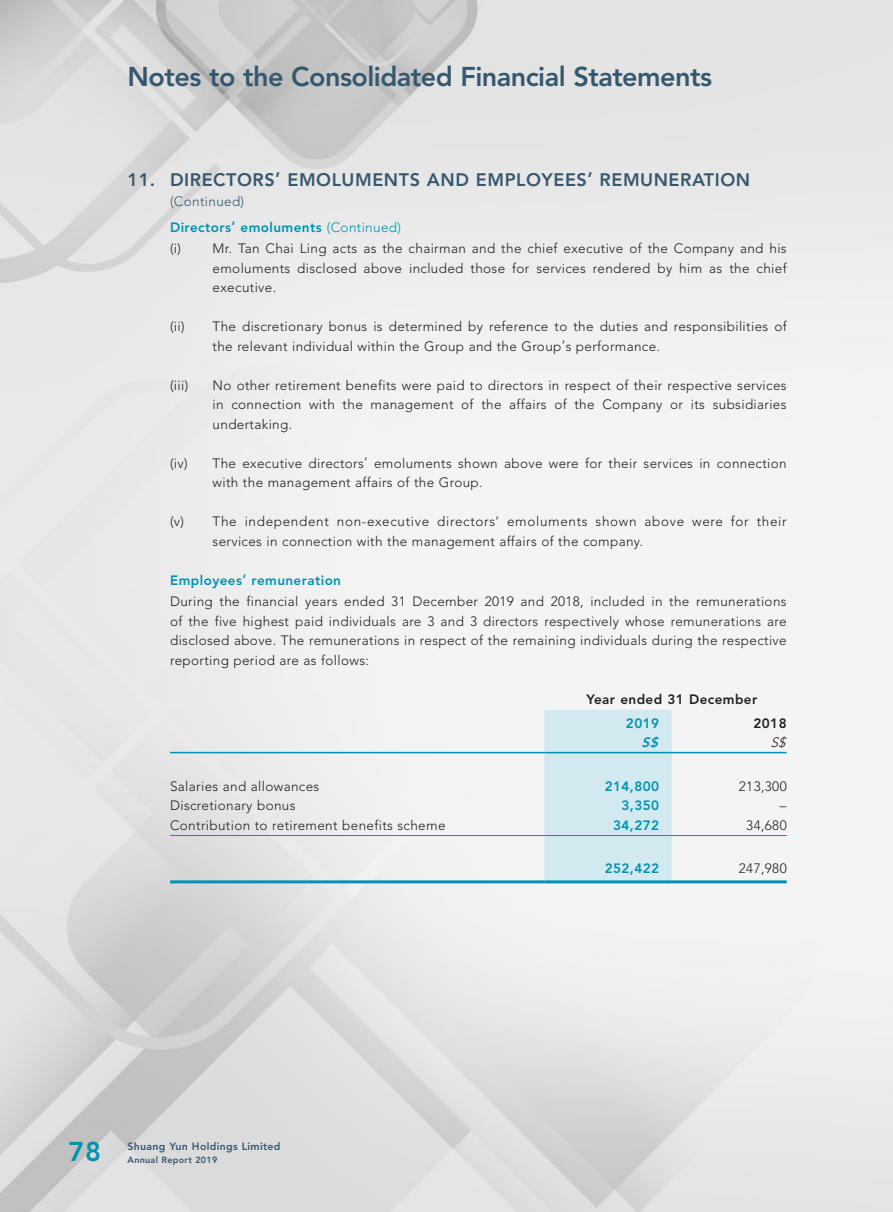
<style>
.page{position:relative;width:893px;height:1212px;background:#fff}
.page>*{position:absolute;margin:0;border:0;box-sizing:border-box;transform-origin:0 0}
.t1{font:800 27px "Avenir LT Std";letter-spacing:-.02em;color:#36586f}
.t2{font:800 27px "Avenir LT Std";color:#0092b3}
.Heading_1{font:800 18px "Avenir LT Std";letter-spacing:.03em;color:#36586f}
.Body_Text{font:300 13.5px/19.5px "Avenir LT Std";letter-spacing:.025em;color:#231f20;text-align:justify}
.Body_Text-2{font:300 13.5px/19.5px "Avenir LT Std";letter-spacing:.05em;color:#231f20}
.Heading_2{font:800 13.5px "Avenir LT Std";letter-spacing:.03em;color:#0092b3}
.Body_Text-3{font:800 13.5px "Avenir LT Std";letter-spacing:.03em;color:#0092b3}
.Body_Text-4{font:800 13.5px "Avenir LT Std";letter-spacing:.03em;color:#231f20}
.Heading_1-2{font:300 13.5px "Avenir LT Std";letter-spacing:.025em;color:#36586f}
.Body_Text-5{font:italic 800 13.5px "Avenir LT Std";color:#0092b3}
.Body_Text-6{font:italic 300 13.5px "Avenir LT Std";color:#231f20}
.t3{font:800 10.5px "Avenir LT Std";letter-spacing:.03em;color:#36586f}
.t4{font:800 9px "Avenir LT Std";letter-spacing:.03em;color:#36586f}
.s1{font-weight:300}
</style>
<div class="page">
<div style="left:544px;top:710px;width:128px;height:170px;background:#d2e9f0"></div>
<hr style="left:170px;top:752px;width:374px;height:1px;background:#0092b3">
<hr style="left:544px;top:752px;width:128px;height:1px;background:#0092b3">
<hr style="left:672px;top:752px;width:115px;height:1px;background:#0092b3">
<hr style="left:170px;top:835px;width:374px;height:1px;background:#0092b3">
<hr style="left:544px;top:835px;width:128px;height:1px;background:#0092b3">
<hr style="left:672px;top:835px;width:115px;height:1px;background:#0092b3">
<hr style="left:170px;top:880px;width:374px;height:3px;background:#0092b3">
<hr style="left:544px;top:880px;width:128px;height:3px;background:#0092b3">
<hr style="left:672px;top:880px;width:115px;height:3px;background:#0092b3">
<h1 class="t1" style="left:128px;top:61px;width:586px">Notes to the Consolidated Financial Statements</h1>
<p class="Heading_1" style="left:128px;top:169px;width:624px">11. DIRECTORS’ EMOLUMENTS AND EMPLOYEES’ REMUNERATION</p>
<p class="Heading_1-2" style="left:170px;top:193px;width:76px">(Continued)</p>
<p class="Heading_2" style="left:170px;top:219px;width:232px">Directors’ emoluments <span class="s1">(Continued)</span></p>
<p class="Body_Text" style="left:213px;top:239px;width:576px;text-indent:-43px">(i) Mr. Tan Chai Ling acts as the chairman and the chief executive of the Company and his emoluments disclosed above included those for services rendered by him as the chief executive.</p>
<p class="Body_Text" style="left:170px;top:317px;width:16px">(ii)</p>
<p class="Body_Text" style="left:213px;top:317px;width:576px">The discretionary bonus is determined by reference to the duties and responsibilities of the relevant individual within the Group and the Group’s performance.</p>
<p class="Body_Text" style="left:170px;top:375px;width:20px">(iii)</p>
<p class="Body_Text" style="left:213px;top:375px;width:576px">No other retirement benefits were paid to directors in respect of their respective services in connection with the management of the affairs of the Company or its subsidiaries undertaking.</p>
<p class="Body_Text" style="left:170px;top:453px;width:19px">(iv)</p>
<p class="Body_Text" style="left:213px;top:453px;width:576px">The executive directors’ emoluments shown above were for their services in connection with the management affairs of the Group.</p>
<p class="Body_Text-2" style="left:213px;top:512px;width:575px;text-indent:-43px">(v) The independent non-executive directors’ emoluments shown above were for their services in connection with the management affairs of the company.</p>
<p class="Heading_2" style="left:170px;top:572px;width:172px">Employees’ remuneration</p>
<p class="Body_Text" style="left:170px;top:592px;width:618px">During the financial years ended 31 December 2019 and 2018, included in the remunerations of the five highest paid individuals are 3 and 3 directors respectively whose remunerations are disclosed above. The remunerations in respect of the remaining individuals during the respective reporting period are as follows:</p>
<p class="Body_Text-4" style="left:586px;top:691px;width:172px">Year ended 31 December</p>
<p class="Body_Text-3" style="left:626px;top:715px;width:35px">2019</p>
<p class="Body_Text-4" style="left:753px;top:715px;width:35px">2018</p>
<p class="Body_Text-5" style="left:642px;top:734px;width:22px">S$</p>
<p class="Body_Text-6" style="left:770px;top:734px;width:21px">S$</p>
<p class="Body_Text" style="left:170px;top:776px;width:151px">Salaries and allowances</p>
<p class="Body_Text-3" style="left:605px;top:778px;width:56px">214,800</p>
<p class="Body_Text" style="left:739px;top:776px;width:49px">213,300</p>
<p class="Body_Text" style="left:170px;top:796px;width:127px">Discretionary bonus</p>
<p class="Body_Text-3" style="left:621px;top:797px;width:39px">3,350</p>
<p class="Body_Text" style="left:780px;top:796px;width:8px">–</p>
<p class="Body_Text" style="left:170px;top:815px;width:277px">Contribution to retirement benefits scheme</p>
<p class="Body_Text-3" style="left:613px;top:817px;width:47px">34,272</p>
<p class="Body_Text" style="left:746px;top:815px;width:42px">34,680</p>
<p class="Body_Text-3" style="left:605px;top:860px;width:56px">252,422</p>
<p class="Body_Text" style="left:739px;top:859px;width:49px">247,980</p>
<h1 class="t2" style="left:68px;top:1136px;width:34px">78</h1>
<p class="t3" style="left:128px;top:1139px;width:154px">Shuang Yun Holdings Limited</p>
<p class="t4" style="left:128px;top:1154px;width:91px">Annual Report 2019</p>
</div>
